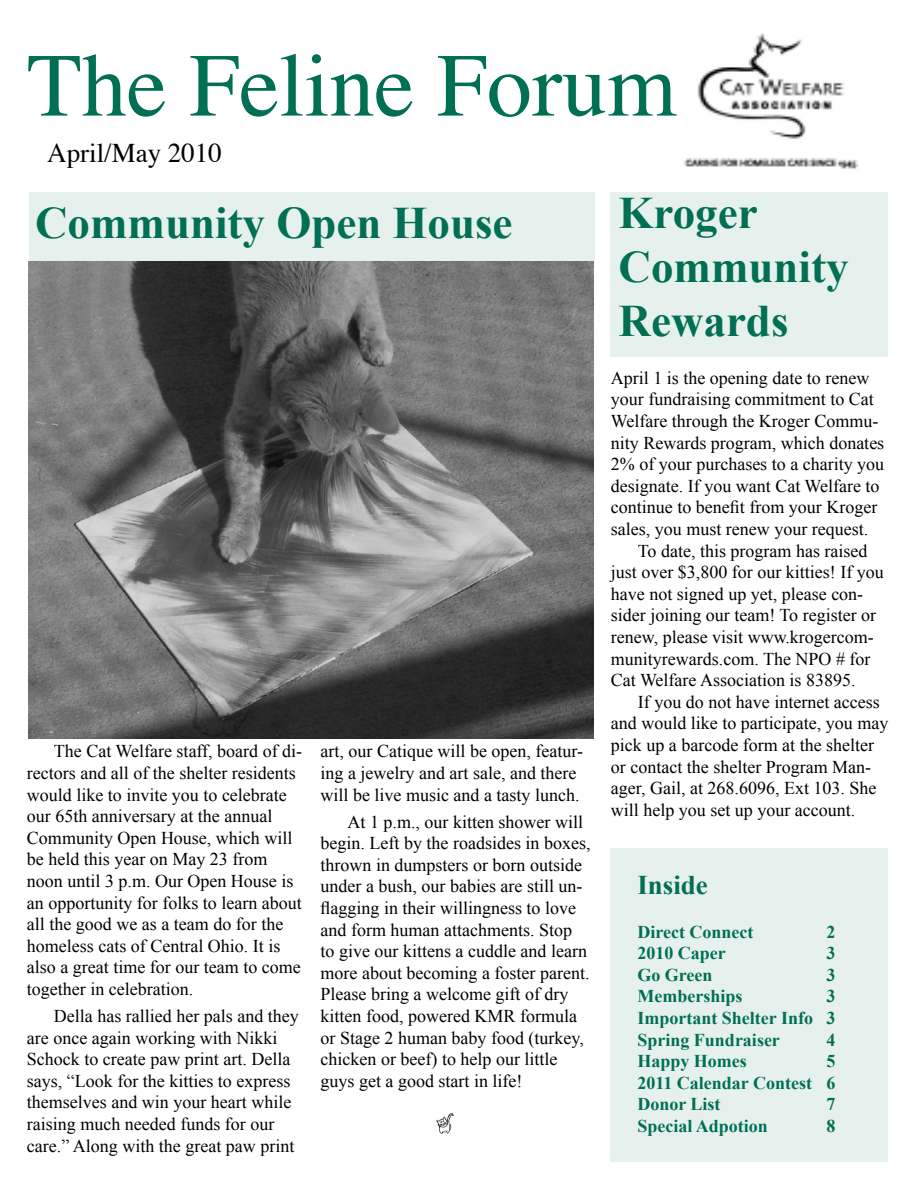
<style>
.page{position:relative;width:918px;height:1188px;background:#fff}
.page>*{position:absolute;margin:0;border:0;box-sizing:border-box;transform-origin:0 0}
.t1{font:90px "Times";color:#006f53}
.t2{font:700 45px/54px "Times New Roman";color:#006f53}
.t3{font:27px "Times";color:#000}
.t4{font:700 27px "Times New Roman";color:#006f53}
.t5{font:18px/21.6px "Times New Roman";color:#000}
.t6{font:700 18px/21.6px "Times New Roman";color:#006f53;text-align:justify}
</style>
<div class="page">
<div style="left:29px;top:192px;width:566px;height:69px;background:#e6f1ee"></div>
<img style="left:683px;top:33px;width:176px;height:136px">
<img style="left:436px;top:1112px;width:18px;height:22px">
<div style="left:610px;top:848px;width:278px;height:313px;background:#e6f1ee"></div>
<img style="left:29px;top:261px;width:564px;height:478px">
<div style="left:611px;top:192px;width:277px;height:165px;background:#e6f1ee"></div>
<h1 class="t1" style="left:27px;top:1px;width:651px">The Feline Forum</h1>
<h3 class="t3" style="left:47px;top:127px;width:176px">April/May 2010</h3>
<h2 class="t2" style="left:35px;top:196px;width:479px">Community Open House</h2>
<p class="t5" style="left:27px;top:740px;width:277px;text-indent:27px">The Cat Welfare staff, board of di&shy;rectors and all of the shelter residents would like to invite you to celebrate our 65th anniversary at the annual Community Open House, which will be held this year on May 23 from noon until 3 p.m. Our Open House is an opportunity for folks to learn about all the good we as a team do for the homeless cats of Central Ohio. It is also a great time for our team to come together in celebration.</p>
<p class="t5" style="left:27px;top:1005px;width:273px;text-indent:27px">Della has rallied her pals and they are once again working with Nikki Schock to create paw print art. Della says, “Look for the kitties to express themselves and win your heart while raising much needed funds for our care.” Along with the great paw print</p>
<p class="t5" style="left:321px;top:740px;width:264px">art, our Catique will be open, featur&shy;ing a jewelry and art sale, and there will be live music and a tasty lunch.</p>
<p class="t5" style="left:321px;top:811px;width:271px;text-indent:27px">At 1 p.m., our kitten shower will begin. Left by the roadsides in boxes, thrown in dumpsters or born outside under a bush, our babies are still un&shy;flagging in their willingness to love and form human attachments. Stop to give our kittens a cuddle and learn more about becoming a foster parent.<br>Please bring a welcome gift of dry kitten food, powered KMR formula or Stage 2 human baby food (turkey, chicken or beef) to help our little guys get a good start in life!</p>
<h2 class="t2" style="left:619px;top:185px;width:231px">Kroger<br>Community<br>Rewards</h2>
<p class="t5" style="left:611px;top:367px;width:260px">April 1 is the opening date to renew</p>
<p class="t5" style="left:611px;top:388px;width:264px">your fundraising commitment to Cat</p>
<p class="t5" style="left:611px;top:410px;width:269px">Welfare through the Kroger Commu-</p>
<p class="t5" style="left:611px;top:431px;width:275px">nity Rewards program, which donates</p>
<p class="t5" style="left:611px;top:453px;width:275px">2% of your purchases to a charity you</p>
<p class="t5" style="left:611px;top:475px;width:270px">designate. If you want Cat Welfare to</p>
<p class="t5" style="left:611px;top:496px;width:268px">continue to benefit from your Kroger</p>
<p class="t5" style="left:611px;top:518px;width:259px">sales, you must renew your request.</p>
<p class="t5" style="left:638px;top:539px;width:231px">To date, this program has raised</p>
<p class="t5" style="left:611px;top:561px;width:274px">just over $3,800 for our kitties! If you</p>
<p class="t5" style="left:611px;top:583px;width:254px">have not signed up yet, please con-</p>
<p class="t5" style="left:611px;top:604px;width:267px">sider joining our team! To register or</p>
<p class="t5" style="left:611px;top:626px;width:265px">renew, please visit www.krogercom-</p>
<p class="t5" style="left:611px;top:647px;width:261px">munityrewards.com. The NPO # for</p>
<p class="t5" style="left:611px;top:669px;width:246px">Cat Welfare Association is 83895.</p>
<p class="t5" style="left:638px;top:691px;width:243px">If you do not have internet access</p>
<p class="t5" style="left:611px;top:712px;width:279px">and would like to participate, you may</p>
<p class="t5" style="left:611px;top:734px;width:265px">pick up a barcode form at the shelter</p>
<p class="t5" style="left:611px;top:755px;width:262px">or contact the shelter Program Man-</p>
<p class="t5" style="left:611px;top:777px;width:267px">ager, Gail, at 268.6096, Ext 103. She</p>
<p class="t5" style="left:611px;top:799px;width:246px">will help you set up your account.</p>
<h3 class="t4" style="left:637px;top:870px;width:72px">Inside</h3>
<p class="t6" style="left:637px;top:921px;width:118px">Direct Connect</p>
<p class="t6" style="left:826px;top:921px;width:10px">2</p>
<p class="t6" style="left:637px;top:942px;width:90px">2010 Caper</p>
<p class="t6" style="left:826px;top:942px;width:10px">3</p>
<p class="t6" style="left:637px;top:964px;width:77px">Go Green</p>
<p class="t6" style="left:826px;top:964px;width:10px">3</p>
<p class="t6" style="left:637px;top:985px;width:106px">Memberships</p>
<p class="t6" style="left:637px;top:985px;width:199px;text-indent:189px">3<br>Important Shelter Info 3<br>Spring Fundraiser</p>
<p class="t6" style="left:826px;top:1029px;width:10px">4</p>
<p class="t6" style="left:637px;top:1050px;width:199px;text-indent:189px">5<br>2011 Calendar Contest 6<br>Donor List</p>
<p class="t6" style="left:637px;top:1050px;width:111px">Happy Homes</p>
<p class="t6" style="left:826px;top:1093px;width:10px">7</p>
<p class="t6" style="left:637px;top:1115px;width:132px">Special Adpotion</p>
<p class="t6" style="left:826px;top:1115px;width:10px">8</p>
</div>
